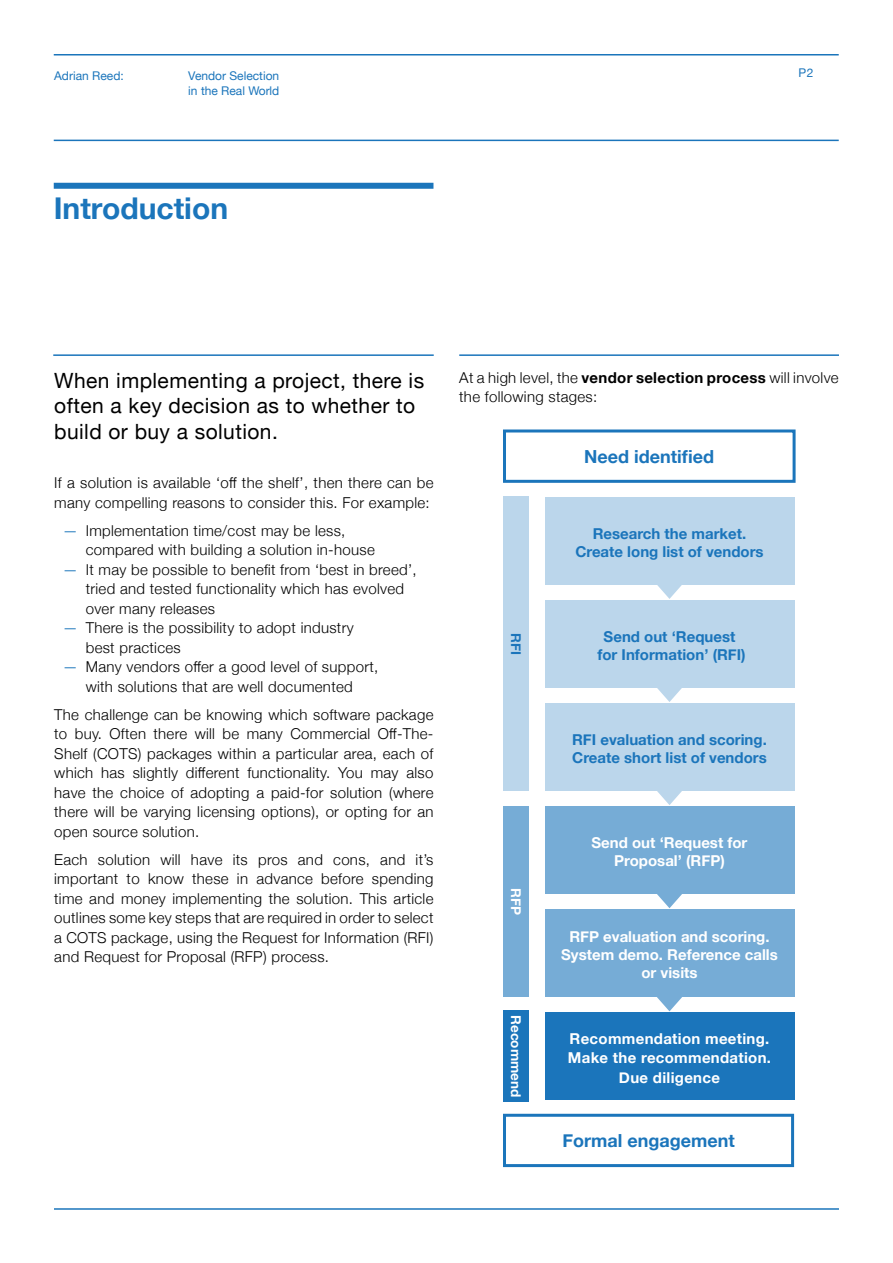
<style>
.page{position:relative;width:893px;height:1263px;background:#fff}
.page>*{position:absolute;margin:0;border:0;box-sizing:border-box;transform-origin:0 0}
.t1{font:700 30px "Helvetica Neue";color:#1b75bb}
.Standfirst___Helveti{font:21px/25.5px "Helvetica Neue";letter-spacing:.02em;color:#000}
.H3__white____Helveti{font:700 18px "Helvetica Neue";color:#1b75bb}
.Body_text___Helvetic{font:300 15px/19.5px "Helvetica Neue";letter-spacing:.02em;color:#000}
.H3___Helvetica_Neue{font:700 15px/18px "Helvetica Neue";color:#1b75bb;text-align:center}
.H3___Helvetica_Neue-2{font:700 15px/18px "Helvetica Neue";color:#fff;text-align:center}
.H1__White____Helveti{font:700 15px/19.5px "Helvetica Neue";letter-spacing:.02em;color:#fff;text-align:center}
.H3___Helvetica_Neue-3{font:700 13.5px "Helvetica Neue";color:#fff}
.H3___Helvetica_Neue-4{font:700 13.5px "Helvetica Neue";color:#1b75bb}
.Folio__blue____Helve{font:12px "Helvetica Neue";color:#1b75bb}
.s1{color:#1b75bb}
.s2{font-weight:700}
</style>
<div class="page">
<hr style="left:54px;top:1208px;width:785px;height:2px;background:#1b75bb">
<hr style="left:54px;top:54px;width:785px;height:2px;background:#1b75bb">
<hr style="left:54px;top:140px;width:785px;height:1px;background:#1b75bb">
<hr style="left:53px;top:354px;width:381px;height:2px;background:#1b75bb">
<hr style="left:459px;top:354px;width:380px;height:2px;background:#1b75bb">
<div style="left:54px;top:183px;width:379px;height:6px;background:#1b75bb"></div>
<div style="left:503px;top:429px;width:293px;height:54px;border:3px solid #1b75bb"></div>
<div style="left:503px;top:1114px;width:291px;height:53px;border:3px solid #1b75bb"></div>
<div style="left:545px;top:497px;width:249px;height:87px;background:#bbd6eb"></div>
<div style="left:545px;top:600px;width:249px;height:87px;background:#bbd6eb"></div>
<div style="left:545px;top:703px;width:249px;height:88px;background:#bbd6eb"></div>
<div style="left:545px;top:806px;width:249px;height:88px;background:#76acd6"></div>
<div style="left:545px;top:909px;width:249px;height:88px;background:#76acd6"></div>
<div style="left:545px;top:1012px;width:249px;height:88px;background:#1b75bb"></div>
<div style="left:503px;top:497px;width:25px;height:294px;background:#bbd6eb"></div>
<div style="left:503px;top:806px;width:25px;height:191px;background:#76acd6"></div>
<div style="left:503px;top:1010px;width:25px;height:91px;background:#1b75bb"></div>
<svg style="left:657px;top:584px;width:25px;height:15px"></svg>
<svg style="left:657px;top:687px;width:25px;height:15px"></svg>
<svg style="left:657px;top:791px;width:25px;height:14px"></svg>
<svg style="left:657px;top:894px;width:25px;height:14px"></svg>
<svg style="left:657px;top:997px;width:25px;height:14px"></svg>
<p class="Folio__blue____Helve" style="left:54px;top:67px;width:71px">Adrian Reed:</p>
<p class="Folio__blue____Helve" style="left:188px;top:67px;width:92px">Vendor Selection</p>
<p class="Folio__blue____Helve" style="left:798px;top:64px;width:17px">P2</p>
<p class="Folio__blue____Helve" style="left:188px;top:82px;width:93px">in the Real World</p>
<p class="t1" style="left:54px;top:184px;width:176px">Introduction</p>
<p class="Standfirst___Helveti" style="left:54px;top:369px;width:371px">When implementing a project, there is often a key decision as to whether to build or buy a solution.</p>
<p class="Body_text___Helvetic" style="left:54px;top:472px;width:381px">If a solution is available ‘off the shelf’, then there can be many compelling reasons to consider this. For example:</p>
<p class="Body_text___Helvetic" style="left:86px;top:519px;width:291px;text-indent:-23px"><span class="s1">—</span> Implementation time/cost may be less, compared with building a solution in-house</p>
<p class="Body_text___Helvetic" style="left:86px;top:558px;width:332px;text-indent:-23px"><span class="s1">—</span> It may be possible to benefit from ‘best in breed’, tried and tested functionality which has evolved over many releases</p>
<p class="Body_text___Helvetic" style="left:86px;top:617px;width:269px;text-indent:-23px"><span class="s1">—</span> There is the possibility to adopt industry best practices</p>
<p class="Body_text___Helvetic" style="left:63px;top:656px;width:317px;text-align:center"><span class="s1">—</span> Many vendors offer a good level of support, with solutions that are well documented</p>
<p class="Body_text___Helvetic" style="left:54px;top:703px;width:381px;text-align:justify">The challenge can be knowing which software package to buy. Often there will be many Commercial Off-The-Shelf (COTS) packages within a particular area, each of which has slightly different functionality. You may also have the choice of adopting a paid-for solution (where there will be varying licensing options), or opting for an open source solution.</p>
<p class="Body_text___Helvetic" style="left:54px;top:848px;width:381px;text-align:justify">Each solution will have its pros and cons, and it’s important to know these in advance before spending time and money implementing the solution. This article outlines some key steps that are required in order to select a COTS package, using the Request for Information (RFI) and Request for Proposal (RFP) process.</p>
<p class="Body_text___Helvetic" style="left:459px;top:366px;width:381px">At a high level, the <span class="s2">vendor selection process</span> will involve the following stages:</p>
<p class="H3__white____Helveti" style="left:584px;top:442px;width:131px">Need identified</p>
<p class="H3___Helvetica_Neue-4" style="left:527px;top:633px;width:23px;rotate:90deg">RFI</p>
<p class="H3___Helvetica_Neue-3" style="left:527px;top:888px;width:28px;rotate:90deg">RFP</p>
<p class="H3___Helvetica_Neue-3" style="left:527px;top:1015px;width:83px;rotate:90deg">Recommend</p>
<p class="H3___Helvetica_Neue" style="left:575px;top:525px;width:190px">Research the market.<br>Create long list of vendors</p>
<p class="H3___Helvetica_Neue" style="left:597px;top:628px;width:150px">Send out ‘Request for Information’ (RFI)</p>
<p class="H3___Helvetica_Neue" style="left:572px;top:731px;width:196px;text-align:left">RFI evaluation and scoring.<br>Create short list of vendors</p>
<p class="H3___Helvetica_Neue-2" style="left:592px;top:834px;width:157px">Send out ‘Request for<br>Proposal’ (RFP)</p>
<p class="H3___Helvetica_Neue-2" style="left:561px;top:928px;width:218px">RFP evaluation and scoring.<br>System demo. Reference calls or visits</p>
<p class="H1__White____Helveti" style="left:568px;top:1029px;width:205px">Recommendation meeting.<br>Make the recommendation.<br>Due diligence</p>
<p class="H3__white____Helveti" style="left:562px;top:1126px;width:174px">Formal engagement</p>
</div>
